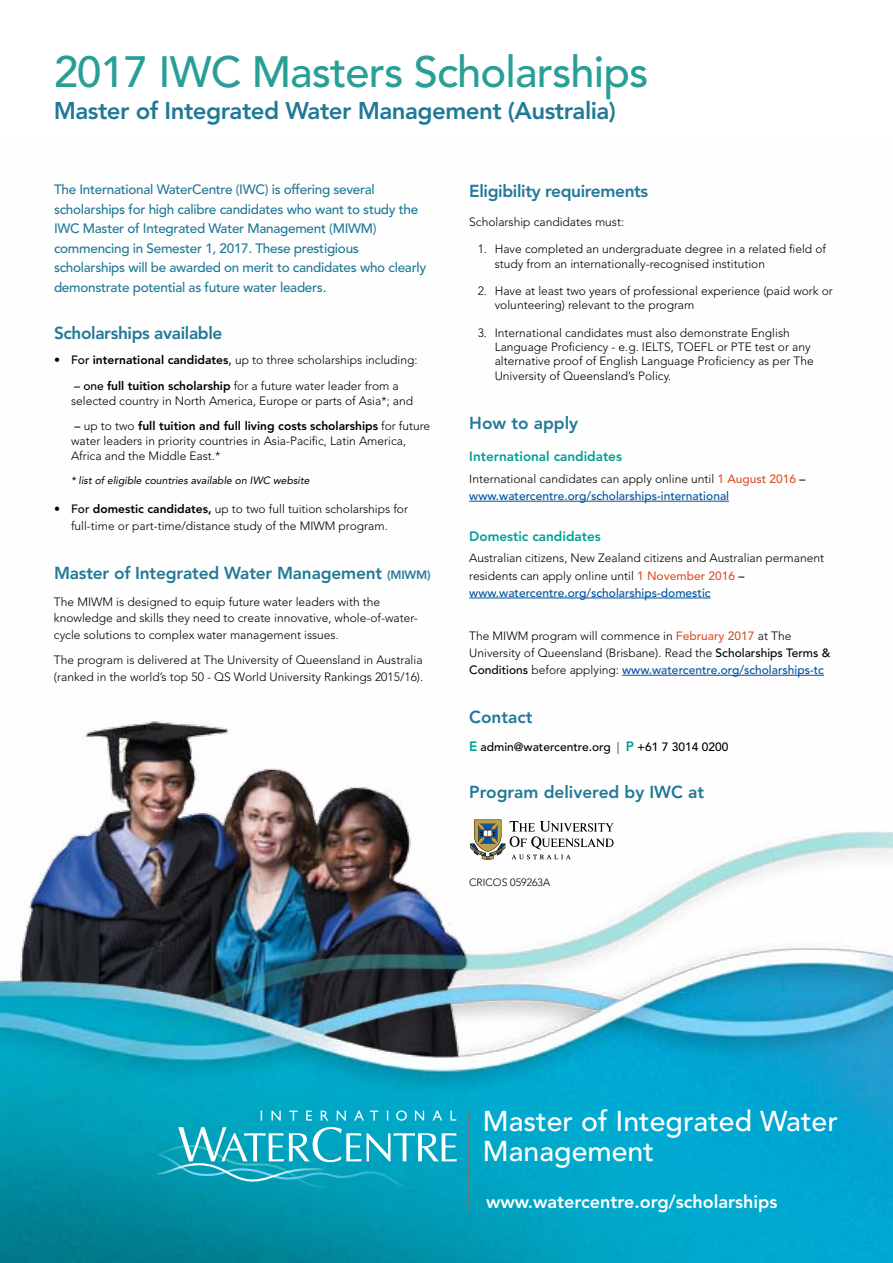
<style>
.page{position:relative;width:893px;height:1263px;background:#fff}
.page>*{position:absolute;margin:0;border:0;box-sizing:border-box;transform-origin:0 0}
.t1{font:500 43.5px "Avenir LT Std";letter-spacing:-.02em;color:#279f97}
.t2{font:500 28.5px/30px "Avenir LT Std";color:#fff}
.t3{font:800 24px "Avenir LT Std";letter-spacing:-.02em;color:#207997}
.t4{font:800 18px "Avenir LT Std";color:#fff}
.t5{font:800 17.25px "Avenir LT Std";letter-spacing:-.01em;color:#207997}
.t6{font:500 13.5px/19.5px "Avenir LT Std";letter-spacing:-.02em;color:#207997}
.t7{font:800 13.5px "Avenir LT Std";color:#00a093}
.t8{font:300 12px/14.4px "Avenir LT Std";color:#000}
.t9{font:500 12px/17.2px "Avenir LT Std";color:#00539f}
.t10{font:500 12px "Avenir LT Std";color:#000}
.t11{font:italic 10.5px "Avenir LT Std";color:#000}
.t12{font:300 10.5px "Avenir LT Std";color:#000}
.s1{font-weight:500}
.s2{font-weight:800}
.s3{font-size:12px}
.s4{font-weight:300;color:#000}
.s5{color:#db522c}
.s6{color:#000}
.s7{font-weight:500;color:#db522c}
.s8{font-weight:500;color:#00539f}
.s9{font-weight:800;font-size:13.5px;color:#00a093}
.s10{font-weight:300}
</style>
<div class="page">
<img style="left:0;top:500px;width:893px;height:763px">
<svg style="left:261px;top:1110px;width:195px;height:11px;background:#2db6d0"></svg>
<svg style="left:156px;top:1127px;width:301px;height:60px;background:#2aafc6"></svg>
<svg style="left:470px;top:820px;width:144px;height:40px"></svg>
<hr style="left:469px;top:501px;width:260px;height:1px;background:#00539f">
<hr style="left:469px;top:598px;width:242px;height:1px;background:#00539f">
<hr style="left:622px;top:675px;width:202px;height:1px;background:#00539f">
<hr style="left:469px;top:1110px;width:1px;height:100px;background:#db522c">
<h1 class="t1" style="left:54px;top:47px;width:596px">2017 IWC Masters Scholarships</h1>
<h3 class="t3" style="left:54px;top:97px;width:564px">Master of Integrated Water Management (Australia)</h3>
<p class="t6" style="left:54px;top:180px;width:374px">The International WaterCentre (IWC) is offering several scholarships for high calibre candidates who want to study the IWC Master of Integrated Water Management (MIWM) commencing in Semester 1, 2017. These prestigious scholarships will be awarded on merit to candidates who clearly demonstrate potential as future water leaders.</p>
<h3 class="t5" style="left:54px;top:323px;width:170px">Scholarships available</h3>
<p class="t8" style="left:54px;top:352px;width:365px"><span class="s1">• For</span> <span class="s2">international candidates</span><span class="s1">,</span> up to three scholarships including:</p>
<p class="t8" style="left:71px;top:378px;width:344px;line-height:15px"><span class="s1">– one</span> <span class="s2">full tuition scholarship</span> for a future water leader from a selected country in North America, Europe or parts of Asia*; and</p>
<p class="t8" style="left:71px;top:419px;width:361px;line-height:15px"><span class="s1">–</span> up to two <span class="s2">full tuition and full living costs scholarships</span> for future water leaders in priority countries in Asia-Pacific, Latin America,<br>Africa and the Middle East.*</p>
<p class="t11" style="left:71px;top:474px;width:240px">* list of eligible countries available on IWC website</p>
<p class="t8" style="left:54px;top:501px;width:356px;line-height:16.5px;text-align:center"><span class="s1">• For</span> <span class="s2">domestic candidates,</span> up to two full tuition scholarships for full-time or part-time/distance study of the MIWM program.</p>
<h3 class="t5" style="left:54px;top:563px;width:378px">Master of Integrated Water Management <span class="s3">(MIWM)</span></h3>
<p class="t8" style="left:54px;top:594px;width:365px;line-height:16.5px">The MIWM is designed to equip future water leaders with the knowledge and skills they need to create innovative, whole-of-water&shy;cycle solutions to complex water management issues.</p>
<p class="t8" style="left:54px;top:652px;width:371px;line-height:16.5px">The program is delivered at The University of Queensland in Australia (ranked in the world’s top 50 - QS World University Rankings 2015/16).</p>
<h3 class="t5" style="left:469px;top:181px;width:181px">Eligibility requirements</h3>
<p class="t8" style="left:469px;top:215px;width:156px">Scholarship candidates must:</p>
<p class="t8" style="left:495px;top:242px;width:333px;text-indent:-17px">1. Have completed an undergraduate degree in a related field of study from an internationally-recognised institution</p>
<p class="t8" style="left:495px;top:284px;width:340px;text-indent:-17px">2. Have at least two years of professional experience (paid work or volunteering) relevant to the program</p>
<p class="t8" style="left:495px;top:325px;width:321px;text-indent:-17px">3. International candidates must also demonstrate English Language Proficiency - e.g. IELTS, TOEFL or PTE test or any alternative proof of English Language Proficiency as per The University of Queensland’s Policy.</p>
<h3 class="t5" style="left:469px;top:413px;width:110px">How to apply</h3>
<p class="t7" style="left:469px;top:449px;width:154px">International candidates</p>
<p class="t9" style="left:469px;top:470px;width:338px"><span class="s4">International candidates can apply online until</span> <span class="s5">1 August 2016</span> <span class="s6">– </span>www.watercentre.org/scholarships-international</p>
<p class="t7" style="left:469px;top:528px;width:133px">Domestic candidates</p>
<p class="t8" style="left:469px;top:549px;width:356px;line-height:17.2px">Australian citizens, New Zealand citizens and Australian permanent residents can apply online until <span class="s7">1 November 2016</span> <span class="s1">– </span><span class="s8">www.watercentre.org/scholarships-domestic</span></p>
<p class="t8" style="left:469px;top:627px;width:363px;line-height:17.2px">The MIWM program will commence in <span class="s7">February 2017</span> at The<br>University of Queensland (Brisbane). Read the <span class="s1">Scholarships Terms &amp;<br>Conditions</span> before applying: <span class="s8">www.watercentre.org/scholarships-tc</span></p>
<h3 class="t5" style="left:469px;top:707px;width:65px">Contact</h3>
<p class="t10" style="left:469px;top:740px;width:261px"><span class="s9">E</span> admin@watercentre.org <span class="s10">|</span> <span class="s9">P</span> +61 7 3014 0200</p>
<h3 class="t5" style="left:469px;top:782px;width:236px">Program delivered by IWC at</h3>
<p class="t12" style="left:469px;top:876px;width:83px">CRICOS 059263A</p>
<h2 class="t2" style="left:483px;top:1107px;width:356px">Master of Integrated Water<br>Management</h2>
<h3 class="t4" style="left:486px;top:1191px;width:293px">www.watercentre.org/scholarships</h3>
</div>
